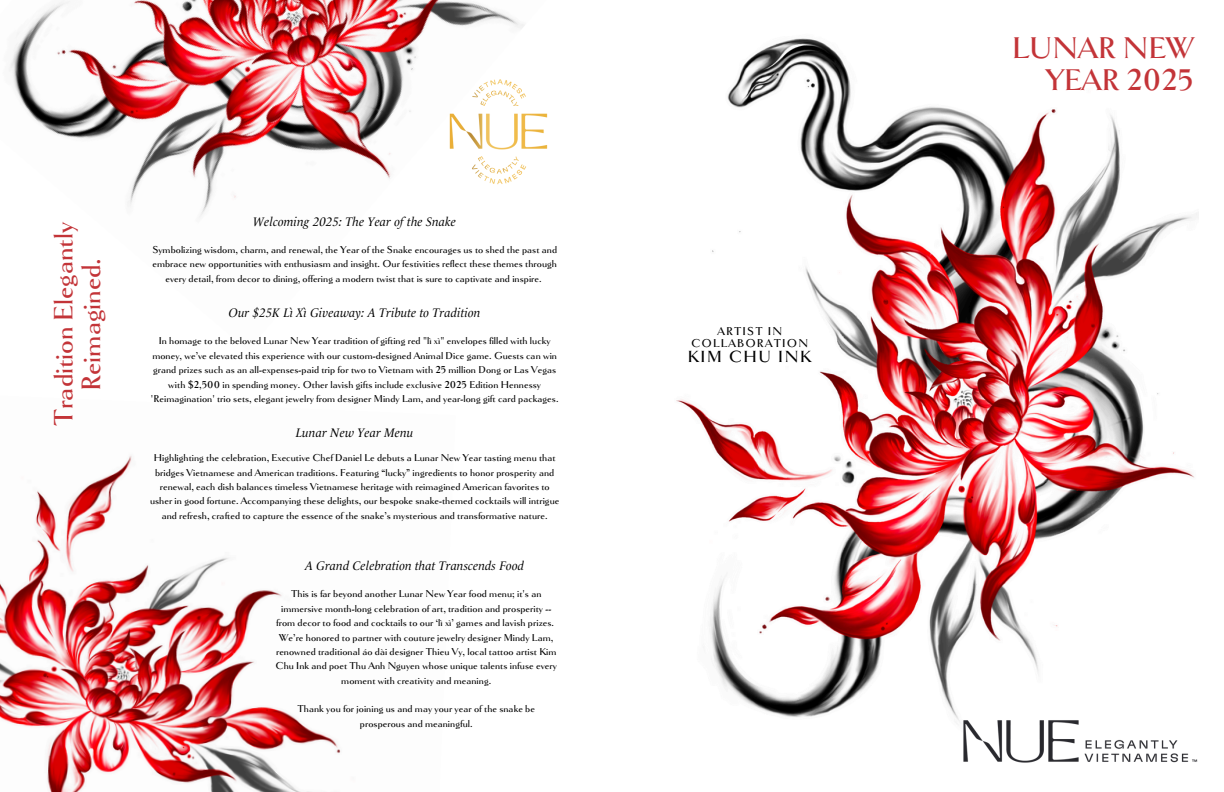
<style>
.page{position:relative;width:1224px;height:792px;background:#fff}
.page>*{position:absolute;margin:0;border:0;box-sizing:border-box;transform-origin:0 0}
.t1{font:700 31.6px/31.6px "Goldenbook";color:#c33438;text-align:right}
.t2{font:700 28px/27.8px "Goldenbook";color:#c33438;text-align:center}
.t3{font:700 17px "Goldenbook";letter-spacing:.1em;color:#000}
.t4{font:italic 12.6px "Le Monde Livre Std";letter-spacing:.005em;color:#000}
.t5{font:700 12px/12px "Goldenbook";letter-spacing:.1em;color:#000;text-align:center}
.t6{font:700 10.5px/14.3px "Goldenbook";letter-spacing:.005em;color:#000;text-align:center}
</style>
<div class="page">
<img style="left:676px;top:38px;width:521px;height:679px">
<img style="left:956px;top:713px;width:242px;height:50px">
<img style="left:9px;top:0;width:515px;height:217px">
<img style="left:0;top:455px;width:341px;height:337px">
<img style="left:434px;top:66px;width:114px;height:136px">
<p class="t2" style="left:51px;top:426px;width:206px;rotate:-90deg">Tradition Elegantly<br>Reimagined.</p>
<h4 class="t4" style="left:253px;top:212px;width:204px">Welcoming 2025: The Year of the Snake</h4>
<p class="t6" style="left:152px;top:243px;width:406px">Symbolizing wisdom, charm, and renewal, the Year of the Snake encourages us to shed the past and embrace new opportunities with enthusiasm and insight. Our festivities reflect these themes through every detail, from decor to dining, offering a modern twist that is sure to captivate and inspire.</p>
<h4 class="t4" style="left:229px;top:303px;width:253px">Our $25K Lì Xì Giveaway: A Tribute to Tradition</h4>
<p class="t6" style="left:151px;top:334px;width:409px">In homage to the beloved Lunar New Year tradition of gifting red "lì xì" envelopes filled with lucky money, we’ve elevated this experience with our custom-designed Animal Dice game. Guests can win grand prizes such as an all-expenses-paid trip for two to Vietnam with 25 million Dong or Las Vegas with $2,500 in spending money. Other lavish gifts include exclusive 2025 Edition Hennessy 'Reimagination' trio sets, elegant jewelry from designer Mindy Lam, and year-long gift card packages.</p>
<h4 class="t4" style="left:296px;top:423px;width:119px">Lunar New Year Menu</h4>
<p class="t6" style="left:150px;top:451px;width:411px">Highlighting the celebration, Executive Chef Daniel Le debuts a Lunar New Year tasting menu that bridges Vietnamese and American traditions. Featuring “lucky” ingredients to honor prosperity and renewal, each dish balances timeless Vietnamese heritage with reimagined American favorites to usher in good fortune. Accompanying these delights, our bespoke snake-themed cocktails will intrigue and refresh, crafted to capture the essence of the snake’s mysterious and transformative nature.</p>
<p class="t4" style="left:305px;top:556px;width:220px">A Grand Celebration that Transcends Food</p>
<h4 class="t6" style="left:276px;top:587px;width:279px">This is far beyond another Lunar New Year food menu; it's an immersive month-long celebration of art, tradition and prosperity -- from decor to food and cocktails to our ‘lì xì’ games and lavish prizes.</h4>
<p class="t6" style="left:276px;top:630px;width:283px">We’re honored to partner with couture jewelry designer Mindy Lam, renowned traditional áo dài designer Thieu Vy, local tattoo artist Kim Chu Ink and poet Thu Anh Nguyen whose unique talents infuse every moment with creativity and meaning.</p>
<p class="t6" style="left:298px;top:702px;width:239px">Thank you for joining us and may your year of the snake be prosperous and meaningful.</p>
<p class="t5" style="left:691px;top:325px;width:119px">ARTIST IN<br>COLLABORATION</p>
<p class="t3" style="left:688px;top:348px;width:125px">KIM CHU INK</p>
<h2 class="t1" style="left:1012px;top:34px;width:183px">LUNAR NEW<br>YEAR 2025</h2>
</div>
